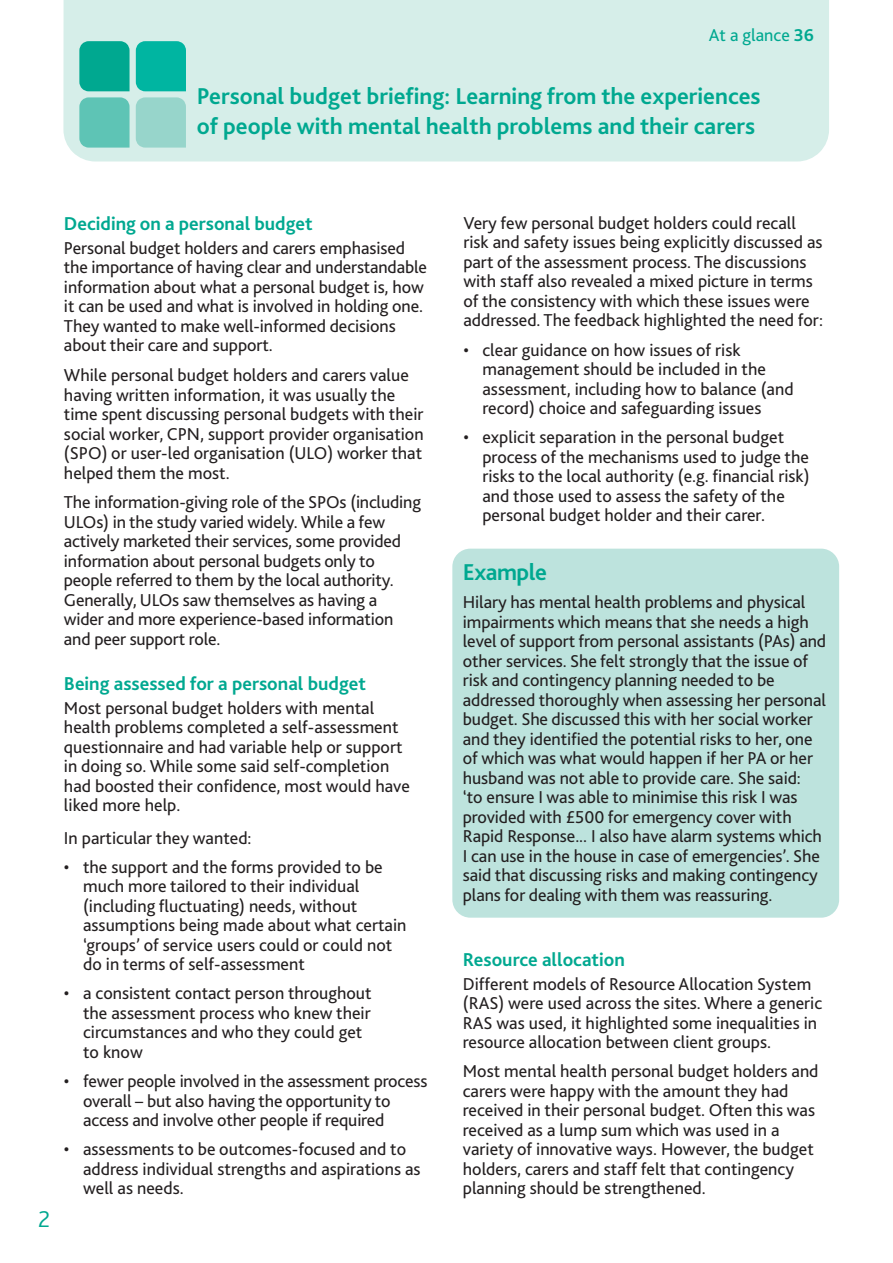
<style>
.page{position:relative;width:893px;height:1263px;background:#fff}
.page>*{position:absolute;margin:0;border:0;box-sizing:border-box;transform-origin:0 0}
.t1{font:700 24px/30px "Bliss 2";color:#00a890}
.t2{font:700 24px "Bliss 2";letter-spacing:-.02em;color:#00a890}
.t3{font:300 24px "Bliss 2";color:#00a890}
.t4{font:700 19.5px "Bliss 2";color:#00a890}
.t5{font:18px/19.5px "Bliss 2";color:#231f20}
.t6{font:18px "Bliss 2";color:#00a890}
.s1{font-weight:700}
</style>
<div class="page">
<div style="left:63px;top:0;width:766px;height:162px;background:#d6eee9"></div>
<svg style="left:79px;top:41px;width:51px;height:50px"></svg>
<div style="left:136px;top:41px;width:50px;height:50px;background:#00b5a1"></div>
<svg style="left:79px;top:97px;width:51px;height:51px"></svg>
<div style="left:136px;top:97px;width:50px;height:51px;background:#97d5cb"></div>
<div style="left:452px;top:549px;width:387px;height:369px;background:#bde3dd;border-radius:18px"></div>
<p class="t6" style="left:709px;top:28px;width:107px">At a glance <span class="s1">36</span></p>
<h1 class="t1" style="left:197px;top:83px;width:565px">Personal budget briefing: Learning from the experiences of people with mental health problems and their carers</h1>
<h1 class="t3" style="left:38px;top:1210px;width:14px">2</h1>
<p class="t4" style="left:64px;top:216px;width:250px">Deciding on a personal budget</p>
<p class="t5" style="left:64px;top:240px;width:364px">Personal budget holders and carers emphasised the importance of having clear and understandable information about what a personal budget is, how it can be used and what is involved in holding one.<br>They wanted to make well-informed decisions about their care and support.</p>
<p class="t5" style="left:64px;top:367px;width:361px">While personal budget holders and carers value having written information, it was usually the time spent discussing personal budgets with their social worker, CPN, support provider organisation (SPO) or user-led organisation (ULO) worker that helped them the most.</p>
<p class="t5" style="left:64px;top:494px;width:358px">The information-giving role of the SPOs (including ULOs) in the study varied widely. While a few actively marketed their services, some provided information about personal budgets only to people referred to them by the local authority.<br>Generally, ULOs saw themselves as having a wider and more experience-based information and peer support role.</p>
<p class="t4" style="left:64px;top:676px;width:303px">Being assessed for a personal budget</p>
<p class="t5" style="left:64px;top:700px;width:347px">Most personal budget holders with mental health problems completed a self-assessment questionnaire and had variable help or support in doing so. While some said self-completion had boosted their confidence, most would have liked more help.</p>
<p class="t5" style="left:64px;top:830px;width:189px">In particular they wanted:</p>
<p class="t5" style="left:83px;top:859px;width:325px;text-indent:-19px">• the support and the forms provided to be much more tailored to their individual (including fluctuating) needs, without assumptions being made about what certain ‘groups’ of service users could or could not do in terms of self-assessment</p>
<p class="t5" style="left:83px;top:985px;width:290px;text-indent:-19px">• a consistent contact person throughout the assessment process who knew their circumstances and who they could get to know</p>
<p class="t5" style="left:83px;top:1073px;width:346px;text-indent:-19px">• fewer people involved in the assessment process overall – but also having the opportunity to access and involve other people if required</p>
<p class="t5" style="left:83px;top:1141px;width:339px;text-indent:-19px">• assessments to be outcomes-focused and to address individual strengths and aspirations as well as needs.</p>
<p class="t5" style="left:463px;top:215px;width:361px">Very few personal budget holders could recall risk and safety issues being explicitly discussed as part of the assessment process. The discussions with staff also revealed a mixed picture in terms of the consistency with which these issues were addressed. The feedback highlighted the need for:</p>
<p class="t5" style="left:482px;top:342px;width:313px;text-indent:-19px">• clear guidance on how issues of risk management should be included in the assessment, including how to balance (and record) choice and safeguarding issues</p>
<p class="t5" style="left:482px;top:429px;width:329px;text-indent:-19px">• explicit separation in the personal budget process of the mechanisms used to judge the risks to the local authority (e.g. financial risk) and those used to assess the safety of the personal budget holder and their carer.</p>
<h1 class="t2" style="left:463px;top:563px;width:86px">Example</h1>
<p class="t5" style="left:463px;top:594px;width:365px">Hilary has mental health problems and physical impairments which means that she needs a high level of support from personal assistants (PAs) and other services. She felt strongly that the issue of risk and contingency planning needed to be addressed thoroughly when assessing her personal budget. She discussed this with her social worker and they identified the potential risks to her, one of which was what would happen if her PA or her husband was not able to provide care. She said:<br>‘to ensure I was able to minimise this risk I was provided with £500 for emergency cover with Rapid Response... I also have alarm systems which I can use in the house in case of emergencies’. She said that discussing risks and making contingency plans for dealing with them was reassuring.</p>
<p class="t4" style="left:463px;top:952px;width:163px">Resource allocation</p>
<p class="t5" style="left:463px;top:976px;width:361px">Different models of Resource Allocation System (RAS) were used across the sites. Where a generic RAS was used, it highlighted some inequalities in resource allocation between client groups.</p>
<p class="t5" style="left:463px;top:1063px;width:357px">Most mental health personal budget holders and carers were happy with the amount they had received in their personal budget. Often this was received as a lump sum which was used in a variety of innovative ways. However, the budget holders, carers and staff felt that contingency planning should be strengthened.</p>
</div>
